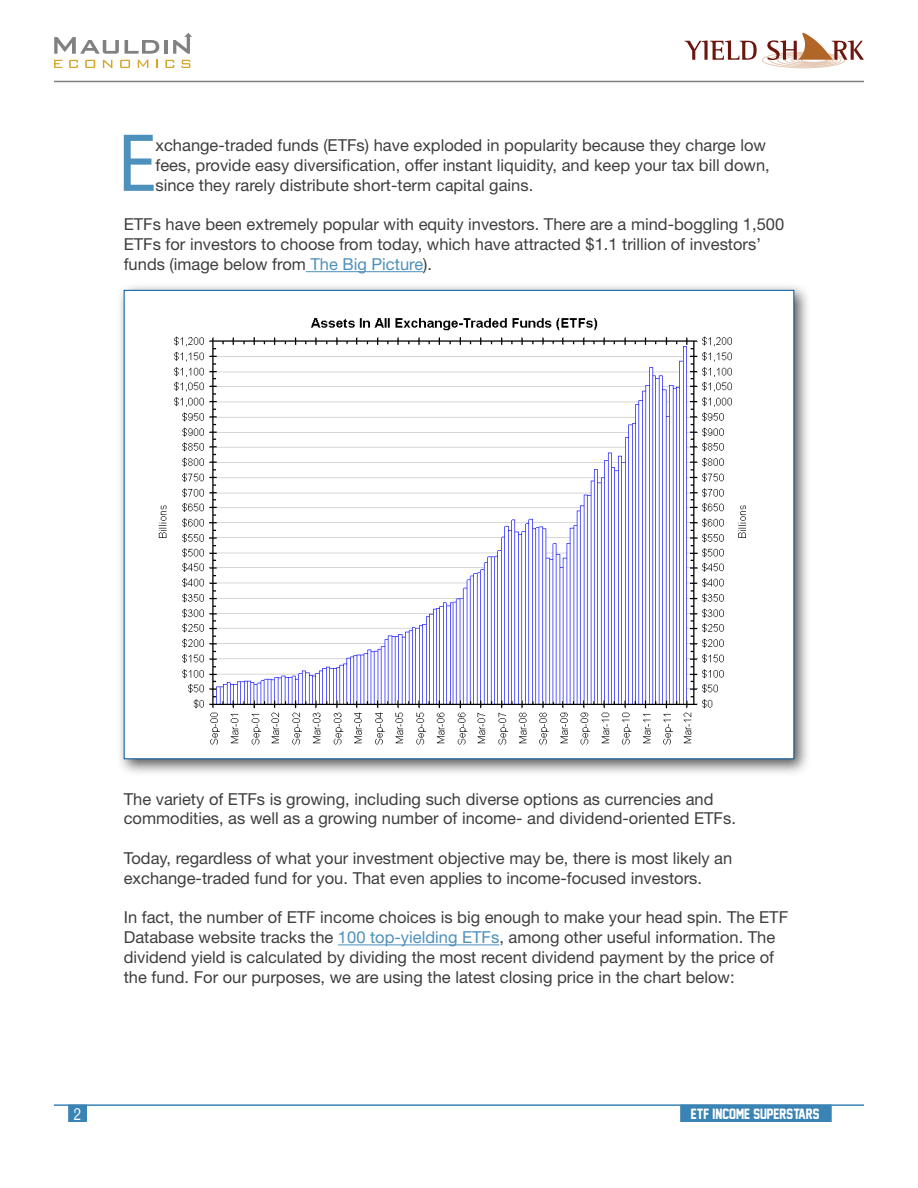
<style>
.page{position:relative;width:918px;height:1188px;background:#fff}
.page>*{position:absolute;margin:0;border:0;box-sizing:border-box;transform-origin:0 0}
.First_Paragraph{font:condensed 78.45px "Helvetica Neue";color:#4e90bc}
.First_Paragraph-2{font:16.5px/19.8px "Helvetica Neue LT Std";color:#3e3e3f}
.t1{font:16.5px "Gothic 720 BT Roman B";color:#fff;scale:.94 1}
.t2{font:13.5px "Jersey M54";color:#fff}
.s1{color:#4e90bc}
</style>
<div class="page">
<div style="left:69px;top:1105px;width:17px;height:16px;background:#3a84b5"></div>
<div style="left:68px;top:1105px;width:19px;height:17px;border:2px solid #3a84b5"></div>
<hr style="left:54px;top:1104px;width:810px;height:2px;background:#3a84b5">
<div style="left:680px;top:1105px;width:152px;height:17px;background:#3a84b5"></div>
<svg style="left:54px;top:60px;width:8px;height:8px"></svg>
<svg style="left:69px;top:60px;width:9px;height:8px"></svg>
<svg style="left:85px;top:60px;width:10px;height:8px"></svg>
<svg style="left:103px;top:60px;width:9px;height:8px"></svg>
<svg style="left:120px;top:60px;width:10px;height:8px"></svg>
<svg style="left:138px;top:60px;width:10px;height:8px"></svg>
<svg style="left:156px;top:60px;width:2px;height:8px"></svg>
<svg style="left:165px;top:60px;width:9px;height:8px"></svg>
<svg style="left:181px;top:60px;width:9px;height:8px"></svg>
<svg style="left:54px;top:37px;width:65px;height:17px"></svg>
<svg style="left:125px;top:40px;width:34px;height:14px"></svg>
<hr style="left:164px;top:40px;width:3px;height:14px;background:#808180">
<svg style="left:173px;top:33px;width:19px;height:21px"></svg>
<hr style="left:54px;top:81px;width:810px;height:1px;background:#808080">
<svg style="left:685px;top:33px;width:179px;height:35px"></svg>
<hr style="left:306px;top:271px;width:117px;height:1px;background:#4e90bc">
<hr style="left:338px;top:944px;width:161px;height:1px;background:#4e90bc">
<div style="left:117px;top:283px;width:694px;height:493px;background:#231f20;opacity:.75"></div>
<div style="left:124px;top:290px;width:670px;height:469px;background:#fff"></div>
<img style="left:158px;top:318px;width:588px;height:427px">
<p class="First_Paragraph" style="left:119px;top:118px;width:38px">E</p>
<p class="First_Paragraph-2" style="left:156px;top:135px;width:616px">xchange-traded funds (ETFs) have exploded in popularity because they charge low fees, provide easy diversification, offer instant liquidity, and keep your tax bill down, since they rarely distribute short-term capital gains.</p>
<p class="First_Paragraph-2" style="left:124px;top:214px;width:662px">ETFs have been extremely popular with equity investors. There are a mind-boggling 1,500<br>ETFs for investors to choose from today, which have attracted $1.1 trillion of investors’ funds (image below from <span class="s1">The Big Picture</span>).</p>
<p class="First_Paragraph-2" style="left:124px;top:789px;width:614px">The variety of ETFs is growing, including such diverse options as currencies and commodities, as well as a growing number of income- and dividend-oriented ETFs.</p>
<p class="First_Paragraph-2" style="left:124px;top:848px;width:610px">Today, regardless of what your investment objective may be, there is most likely an exchange-traded fund for you. That even applies to income-focused investors.</p>
<p class="First_Paragraph-2" style="left:124px;top:907px;width:666px">In fact, the number of ETF income choices is big enough to make your head spin. The ETF Database website tracks the <span class="s1">100 top-yielding ETFs</span>, among other useful information. The dividend yield is calculated by dividing the most recent dividend payment by the price of the fund. For our purposes, we are using the latest closing price in the chart below:</p>
<p class="t1" style="left:74px;top:1104px;width:10px">2</p>
<p class="t2" style="left:691px;top:1107px;width:130px">ETF INCOME SUPERSTARS</p>
</div>
